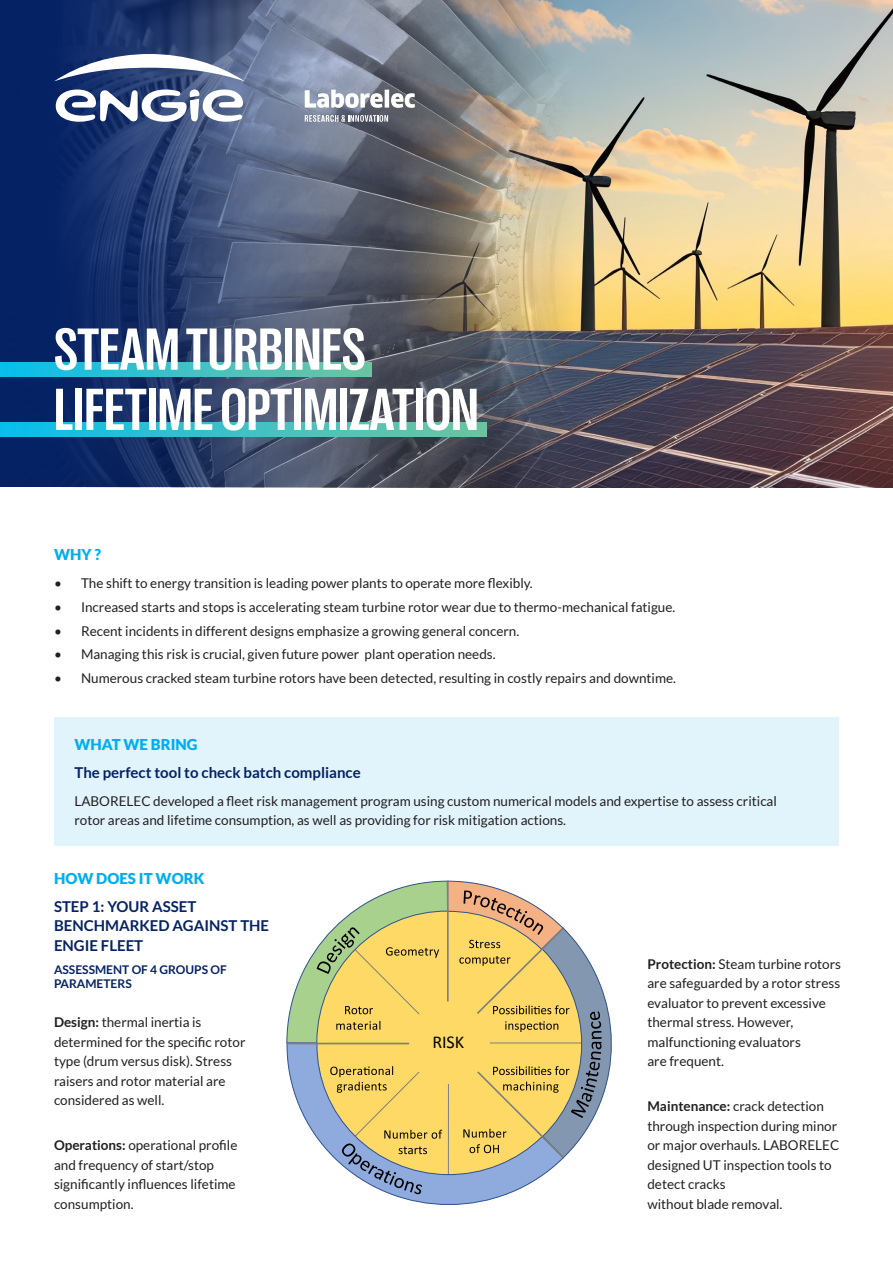
<style>
.page{position:relative;width:893px;height:1263px;background:#fff}
.page>*{position:absolute;margin:0;border:0;box-sizing:border-box;transform-origin:0 0}
.t1{font:700 condensed 60.3px/60.3px "Right Grotesk";color:#fff}
.t2{font:18px "Calibri";color:#000}
.t3{font:700 15px/19.5px "Lato";color:#052265}
.t4{font:900 15px "Lato";color:#00aeef}
.t5{font:13.5px/19.5px "Lato";color:#231f20}
.t6{font:700 12px/14.4px "Lato";color:#052265}
.s1{font-weight:700}
</style>
<div class="page">
<img style="left:0;top:0;width:384px;height:487px">
<img style="left:384px;top:0;width:509px;height:487px">
<svg style="left:305px;top:90px;width:78px;height:18px"></svg>
<hr style="left:385px;top:90px;width:4px;height:18px;background:#fff">
<svg style="left:391px;top:93px;width:24px;height:15px"></svg>
<svg style="left:305px;top:115px;width:83px;height:7px"></svg>
<svg style="left:54px;top:54px;width:191px;height:71px"></svg>
<svg style="left:286px;top:1042px;width:222px;height:163px"></svg>
<svg style="left:287px;top:880px;width:325px;height:314px"></svg>
<svg style="left:0;top:362px;width:371px;height:14px;background:#3dc0c5"></svg>
<svg style="left:0;top:423px;width:486px;height:14px;background:#3dc0c6"></svg>
<div style="left:54px;top:717px;width:785px;height:129px;background:#e1f4fc"></div>
<p class="t1" style="left:54px;top:319px;width:426px">STEAM TURBINES<br>LIFETIME OPTIMIZATION</p>
<p class="t4" style="left:54px;top:546px;width:49px">WHY ?</p>
<p class="t5" style="left:54px;top:573px;width:480px">• The shift to energy transition is leading power plants to operate more flexibly.</p>
<p class="t5" style="left:54px;top:597px;width:623px">• Increased starts and stops is accelerating steam turbine rotor wear due to thermo-mechanical fatigue.</p>
<p class="t5" style="left:54px;top:621px;width:467px">• Recent incidents in different designs emphasize a growing general concern.</p>
<p class="t5" style="left:54px;top:644px;width:443px">• Managing this risk is crucial, given future power plant operation needs.</p>
<p class="t5" style="left:54px;top:668px;width:624px">• Numerous cracked steam turbine rotors have been detected, resulting in costly repairs and downtime.</p>
<p class="t4" style="left:74px;top:735px;width:125px">WHAT WE BRING</p>
<p class="t3" style="left:74px;top:762px;width:288px">The perfect tool to check batch compliance</p>
<p class="t5" style="left:74px;top:791px;width:704px">LABORELEC developed a fleet risk management program using custom numerical models and expertise to assess critical rotor areas and lifetime consumption, as well as providing for risk mitigation actions.</p>
<p class="t4" style="left:54px;top:869px;width:152px">HOW DOES IT WORK</p>
<p class="t3" style="left:54px;top:896px;width:217px">STEP 1: YOUR ASSET<br>BENCHMARKED AGAINST THE<br>ENGIE FLEET</p>
<p class="t6" style="left:54px;top:962px;width:174px">ASSESSMENT OF 4 GROUPS OF<br>PARAMETERS</p>
<p class="t5" style="left:54px;top:1012px;width:193px"><span class="s1">Design:</span> thermal inertia is determined for the specific rotor type (drum versus disk). Stress raisers and rotor material are considered as well.</p>
<p class="t5" style="left:54px;top:1135px;width:185px"><span class="s1">Operations:</span> operational profile and frequency of start/stop significantly influences lifetime consumption.</p>
<h2 class="t2" style="left:432px;top:1030px;width:33px">RISK</h2>
<p class="t5" style="left:647px;top:954px;width:195px"><span class="s1">Protection:</span> Steam turbine rotors are safeguarded by a rotor stress evaluator to prevent excessive thermal stress. However, malfunctioning evaluators<br>are frequent.</p>
<p class="t5" style="left:647px;top:1096px;width:193px"><span class="s1">Maintenance:</span> crack detection through inspection during minor or major overhauls. LABORELEC designed UT inspection tools to detect cracks<br>without blade removal.</p>
</div>
